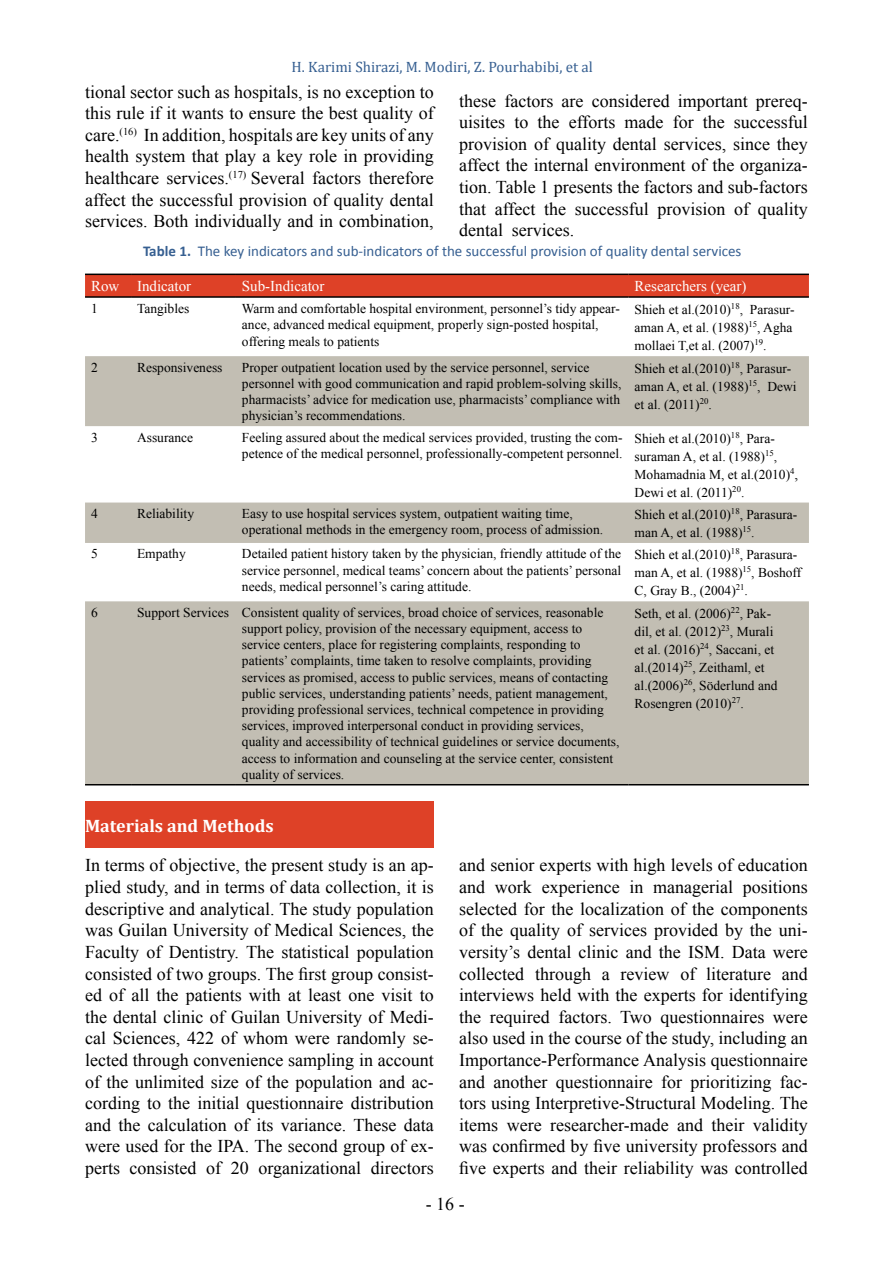
<style>
.page{position:relative;width:893px;height:1263px;background:#fff}
.page>*{position:absolute;margin:0;border:0;box-sizing:border-box;transform-origin:0 0}
.t1{font:18px/21.6px "Times New Roman";color:#000;text-align:justify}
.t2{font:700 18px "Cambria";color:#fff}
.t3{font:15px "Calibri";color:#365f91}
.t4{font:15px "Times New Roman";color:#fff}
.t5{font:15px "Cambria";color:#365f91}
.t6{font:13.5px/16.2px "Times New Roman";color:#000}
.s1{font-weight:700}
.s2{font-size:15px}
</style>
<div class="page">
<div style="left:85px;top:275px;width:724px;height:21px;background:#de4127"></div>
<svg style="left:85px;top:356px;width:724px;height:428px;fill:#c2beb3"></svg>
<hr style="left:85px;top:274px;width:46px;height:1px;background:#000">
<hr style="left:131px;top:274px;width:105px;height:1px;background:#000">
<hr style="left:236px;top:274px;width:393px;height:1px;background:#000">
<hr style="left:629px;top:274px;width:180px;height:1px;background:#000">
<hr style="left:85px;top:296px;width:46px;height:2px;background:#000">
<hr style="left:131px;top:296px;width:105px;height:2px;background:#000">
<hr style="left:236px;top:296px;width:393px;height:2px;background:#000">
<hr style="left:629px;top:296px;width:180px;height:2px;background:#000">
<hr style="left:85px;top:784px;width:46px;height:1px;background:#000">
<hr style="left:131px;top:784px;width:105px;height:1px;background:#000">
<hr style="left:236px;top:784px;width:393px;height:1px;background:#000">
<hr style="left:629px;top:784px;width:180px;height:1px;background:#000">
<div style="left:85px;top:801px;width:349px;height:47px;background:#de4127"></div>
<p class="t5" style="left:292px;top:58px;width:303px">H. Karimi Shirazi, M. Modiri, Z. Pourhabibi, et al</p>
<p class="t1" style="left:85px;top:80px;width:350px">tional sector such as hospitals, is no exception to this rule if it wants to ensure the best quality of care.<sup>(16)</sup> In addition, hospitals are key units of any health system that play a key role in providing healthcare services.<sup>(17)</sup> Several factors therefore affect the successful provision of quality dental services. Both individually and in combination,</p>
<p class="t1" style="left:459px;top:89px;width:350px">these factors are considered important prereq&shy;uisites to the efforts made for the successful provision of quality dental services, since they affect the internal environment of the organiza&shy;tion. Table 1 presents the factors and sub-factors that affect the successful provision of quality dental services.</p>
<p class="t3" style="left:143px;top:242px;width:600px"><span class="s1">Table 1.</span> The key indicators and sub-indicators of the successful provision of quality dental services</p>
<p class="t4" style="left:91px;top:276px;width:102px">Row Indicator</p>
<p class="t4" style="left:242px;top:276px;width:84px">Sub-Indicator</p>
<p class="t4" style="left:635px;top:276px;width:114px">Researchers (year)</p>
<p class="t6" style="left:91px;top:300px;width:8px">1</p>
<p class="t6" style="left:137px;top:300px;width:54px">Tangibles</p>
<p class="t6" style="left:242px;top:300px;width:380px">Warm and comfortable hospital environment, personnel’s tidy appear&shy;ance, advanced medical equipment, properly sign-posted hospital, offering meals to patients</p>
<p class="t6" style="left:635px;top:300px;width:161px;line-height:18px">Shieh et al.(2010)<sup>18</sup>, Parasur&shy;aman A, et al. (1988)<sup>15</sup>, Agha mollaei T,et al. (2007)<sup>19</sup>.</p>
<p class="t6" style="left:91px;top:359px;width:8px">2</p>
<p class="t6" style="left:137px;top:359px;width:87px">Responsiveness</p>
<p class="t6" style="left:242px;top:359px;width:381px">Proper outpatient location used by the service personnel, service personnel with good communication and rapid problem-solving skills, pharmacists’ advice for medication use, pharmacists’ compliance with physician’s recommendations.</p>
<p class="t6" style="left:635px;top:359px;width:164px;line-height:18px">Shieh et al.(2010)<sup>18</sup>, Parasur&shy;aman A, et al. (1988)<sup>15</sup>, Dewi et al. (2011)<sup>20</sup>.</p>
<p class="t6" style="left:91px;top:429px;width:8px">3</p>
<p class="t6" style="left:137px;top:429px;width:58px">Assurance</p>
<p class="t6" style="left:242px;top:429px;width:382px">Feeling assured about the medical services provided, trusting the com&shy;petence of the medical personnel, professionally-competent personnel.</p>
<p class="t6" style="left:635px;top:429px;width:165px;line-height:18px">Shieh et al.(2010)<sup>18</sup>, Para&shy;suraman A, et al. (1988)<sup>15</sup>,<br>Mohamadnia M, et al.(2010)<sup>4</sup><span class="s2">,<br></span>Dewi et al. (2011)<sup>20</sup>.</p>
<p class="t6" style="left:91px;top:505px;width:8px">4</p>
<p class="t6" style="left:137px;top:505px;width:59px">Reliability</p>
<p class="t6" style="left:242px;top:505px;width:363px">Easy to use hospital services system, outpatient waiting time, operational methods in the emergency room, process of admission.</p>
<p class="t6" style="left:635px;top:505px;width:164px;line-height:18px">Shieh et al.(2010)<sup>18</sup>, Parasura&shy;man A, et al. (1988)<sup>15</sup>.</p>
<p class="t6" style="left:91px;top:545px;width:8px">5</p>
<p class="t6" style="left:137px;top:545px;width:50px">Empathy</p>
<p class="t6" style="left:242px;top:545px;width:381px;text-align:justify">Detailed patient history taken by the physician, friendly attitude of the service personnel, medical teams’ concern about the patients’ personal needs, medical personnel’s caring attitude.</p>
<p class="t6" style="left:635px;top:546px;width:168px;line-height:18px">Shieh et al.(2010)<sup>18</sup>, Parasura&shy;man A, et al. (1988)<sup>15</sup>, Boshoff<br>C, Gray B., (2004)<sup>21</sup>.</p>
<p class="t6" style="left:91px;top:604px;width:8px">6</p>
<p class="t6" style="left:242px;top:604px;width:379px;text-indent:-105px">Support Services Consistent quality of services, broad choice of services, reasonable support policy, provision of the necessary equipment, access to service centers, place for registering complaints, responding to patients’ complaints, time taken to resolve complaints, providing services as promised, access to public services, means of contacting public services, understanding patients’ needs, patient management, providing professional services, technical competence in providing services, improved interpersonal conduct in providing services, quality and accessibility of technical guidelines or service documents, access to information and counseling at the service center, consistent quality of services.</p>
<p class="t6" style="left:635px;top:604px;width:144px;line-height:18px">Seth, et al. (2006)<sup>22</sup>, Pak&shy;dil, et al. (2012)<sup>23</sup>, Murali et al. (2016)<sup>24</sup>, Saccani, et al.(2014)<sup>25</sup>, Zeithaml, et al.(2006)<sup>26</sup>, Söderlund and<br>Rosengren (2010)<sup>27</sup>.</p>
<h1 class="t2" style="left:85px;top:813px;width:190px">Materials and Methods</h1>
<p class="t1" style="left:85px;top:854px;width:350px">In terms of objective, the present study is an ap&shy;plied study, and in terms of data collection, it is descriptive and analytical. The study population was Guilan University of Medical Sciences, the Faculty of Dentistry. The statistical population consisted of two groups. The first group consist&shy;ed of all the patients with at least one visit to the dental clinic of Guilan University of Medi&shy;cal Sciences, 422 of whom were randomly se&shy;lected through convenience sampling in account of the unlimited size of the population and ac&shy;cording to the initial questionnaire distribution and the calculation of its variance. These data were used for the IPA. The second group of ex&shy;perts consisted of 20 organizational directors</p>
<p class="t1" style="left:459px;top:854px;width:350px">and senior experts with high levels of education and work experience in managerial positions selected for the localization of the components of the quality of services provided by the uni&shy;versity’s dental clinic and the ISM. Data were collected through a review of literature and interviews held with the experts for identifying the required factors. Two questionnaires were also used in the course of the study, including an Importance-Performance Analysis questionnaire and another questionnaire for prioritizing fac&shy;tors using Interpretive-Structural Modeling. The items were researcher-made and their validity was confirmed by five university professors and five experts and their reliability was controlled</p>
<h1 class="t1" style="left:426px;top:1192px;width:40px">- 16 -</h1>
</div>
